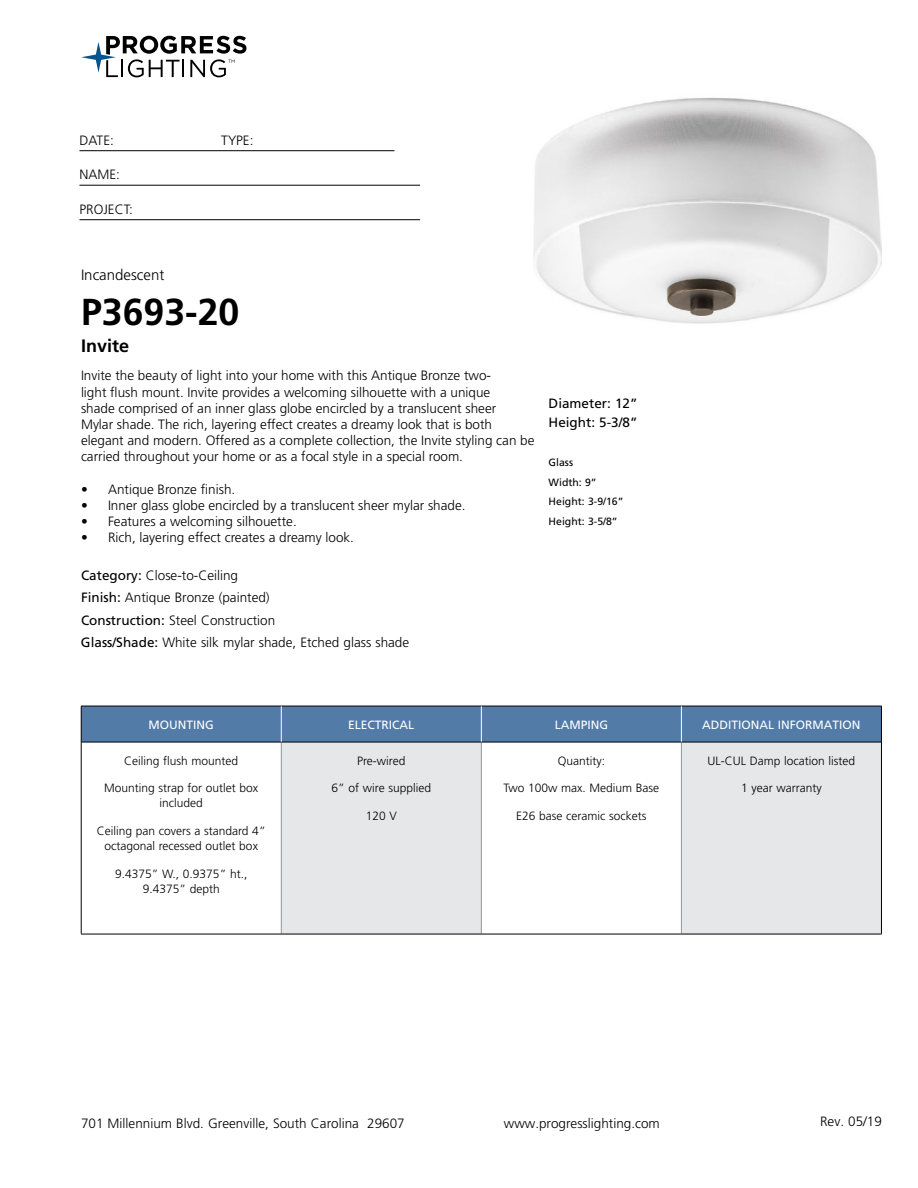
<style>
.page{position:relative;width:918px;height:1188px;background:#fff}
.page>*{position:absolute;margin:0;border:0;box-sizing:border-box;transform-origin:0 0}
.t1{font:700 37.5px "Frutiger LT Std";color:#000}
.t2{font:700 18px "Frutiger LT Std";color:#000}
.t3{font:300 15px "Frutiger LT Std";color:#000}
.t4{font:300 13.5px/16.2px "Frutiger LT Std";color:#000}
.t5{font:13.5px/19.5px "Frutiger LT Std";color:#000}
.t6{font:300 12px/15px "Frutiger LT Std";color:#000;text-align:center}
.t7{font:12px "Frutiger LT Std";color:#fff}
.t8{font:10.5px/19.5px "Frutiger LT Std";color:#000}
.s1{font-weight:400}
</style>
<div class="page">
<svg style="left:81px;top:36px;width:165px;height:41px"></svg>
<hr style="left:80px;top:150px;width:314px;height:1px;background:#000">
<hr style="left:80px;top:185px;width:340px;height:1px;background:#000">
<hr style="left:80px;top:219px;width:340px;height:1px;background:#000">
<div style="left:82px;top:707px;width:799px;height:35px;background:#527ba8"></div>
<div style="left:281px;top:742px;width:200px;height:192px;background:#e6e7e8"></div>
<div style="left:681px;top:742px;width:200px;height:192px;background:#e6e7e8"></div>
<hr style="left:281px;top:742px;width:1px;height:192px;background:#939598">
<hr style="left:481px;top:742px;width:1px;height:192px;background:#939598">
<hr style="left:681px;top:742px;width:1px;height:192px;background:#939598">
<hr style="left:81px;top:742px;width:200px;height:1px;background:#000">
<hr style="left:281px;top:742px;width:200px;height:1px;background:#000">
<hr style="left:481px;top:742px;width:200px;height:1px;background:#000">
<hr style="left:681px;top:742px;width:200px;height:1px;background:#000">
<hr style="left:81px;top:934px;width:200px;height:1px;background:#000">
<hr style="left:281px;top:934px;width:200px;height:1px;background:#000">
<hr style="left:481px;top:934px;width:200px;height:1px;background:#000">
<hr style="left:681px;top:934px;width:201px;height:1px;background:#000">
<hr style="left:81px;top:706px;width:200px;height:1px;background:#000">
<hr style="left:81px;top:706px;width:1px;height:36px;background:#000">
<hr style="left:281px;top:706px;width:200px;height:1px;background:#000">
<hr style="left:481px;top:706px;width:200px;height:1px;background:#000">
<hr style="left:681px;top:706px;width:201px;height:1px;background:#000">
<hr style="left:881px;top:706px;width:1px;height:36px;background:#000">
<hr style="left:81px;top:742px;width:1px;height:192px;background:#000">
<hr style="left:881px;top:742px;width:1px;height:192px;background:#000">
<hr style="left:281px;top:706px;width:1px;height:36px;background:#fff">
<hr style="left:681px;top:706px;width:1px;height:36px;background:#fff">
<hr style="left:481px;top:706px;width:1px;height:36px;background:#fff">
<img style="left:533px;top:98px;width:349px;height:226px">
<p class="t4" style="left:80px;top:133px;width:36px">DATE:</p>
<p class="t4" style="left:221px;top:133px;width:34px">TYPE:</p>
<p class="t4" style="left:80px;top:168px;width:42px">NAME:</p>
<p class="t4" style="left:80px;top:202px;width:55px">PROJECT:</p>
<p class="t3" style="left:81px;top:269px;width:85px">Incandescent</p>
<h1 class="t1" style="left:81px;top:290px;width:160px">P3693-20</h1>
<h2 class="t2" style="left:81px;top:335px;width:50px">Invite</h2>
<p class="t4" style="left:81px;top:369px;width:455px">Invite the beauty of light into your home with this Antique Bronze two-<br>light flush mount. Invite provides a welcoming silhouette with a unique<br>shade comprised of an inner glass globe encircled by a translucent sheer<br>Mylar shade. The rich, layering effect creates a dreamy look that is both elegant and modern. Offered as a complete collection, the Invite styling can be carried throughout your home or as a focal style in a special room.</p>
<p class="t4" style="left:81px;top:482px;width:156px">• Antique Bronze finish.</p>
<p class="t4" style="left:81px;top:498px;width:386px">• Inner glass globe encircled by a translucent sheer mylar shade.</p>
<p class="t4" style="left:81px;top:514px;width:217px">• Features a welcoming silhouette.</p>
<p class="t4" style="left:81px;top:531px;width:275px">• Rich, layering effect creates a dreamy look.</p>
<p class="t4" style="left:81px;top:565px;width:330px;line-height:22.5px"><span class="s1">Category:</span> Close-to-Ceiling<br><span class="s1">Finish:</span> Antique Bronze (painted)<br><span class="s1">Construction:</span> Steel Construction<br><span class="s1">Glass/Shade:</span> White silk mylar shade, Etched glass shade</p>
<p class="t5" style="left:549px;top:394px;width:90px">Diameter: 12”<br>Height: 5-3/8”</p>
<p class="t8" style="left:549px;top:454px;width:76px">Glass<br>Width: 9”<br>Height: 3-9/16”<br>Height: 3-5/8”</p>
<p class="t7" style="left:149px;top:720px;width:67px">MOUNTING</p>
<p class="t7" style="left:348px;top:720px;width:68px">ELECTRICAL</p>
<p class="t7" style="left:555px;top:720px;width:55px">LAMPING</p>
<p class="t7" style="left:702px;top:720px;width:160px">ADDITIONAL INFORMATION</p>
<p class="t6" style="left:124px;top:754px;width:116px">Ceiling flush mounted</p>
<p class="t6" style="left:104px;top:782px;width:156px">Mounting strap for outlet box included</p>
<p class="t6" style="left:97px;top:824px;width:170px">Ceiling pan covers a standard 4” octagonal recessed outlet box</p>
<p class="t6" style="left:115px;top:867px;width:134px">9.4375” W., 0.9375” ht.,<br>9.4375” depth</p>
<p class="t6" style="left:357px;top:754px;width:50px">Pre-wired</p>
<p class="t6" style="left:332px;top:782px;width:101px">6” of wire supplied</p>
<p class="t6" style="left:366px;top:809px;width:33px">120 V</p>
<p class="t6" style="left:708px;top:754px;width:149px">UL-CUL Damp location listed</p>
<p class="t6" style="left:741px;top:782px;width:82px">1 year warranty</p>
<p class="t6" style="left:558px;top:754px;width:49px">Quantity:</p>
<p class="t6" style="left:504px;top:782px;width:157px">Two 100w max. Medium Base</p>
<p class="t6" style="left:516px;top:809px;width:132px">E26 base ceramic sockets</p>
<p class="t4" style="left:81px;top:1116px;width:325px">701 Millennium Blvd. Greenville, South Carolina 29607</p>
<p class="t4" style="left:504px;top:1116px;width:158px">www.progresslighting.com</p>
<p class="t4" style="left:820px;top:1114px;width:63px">Rev. 05/19</p>
</div>
